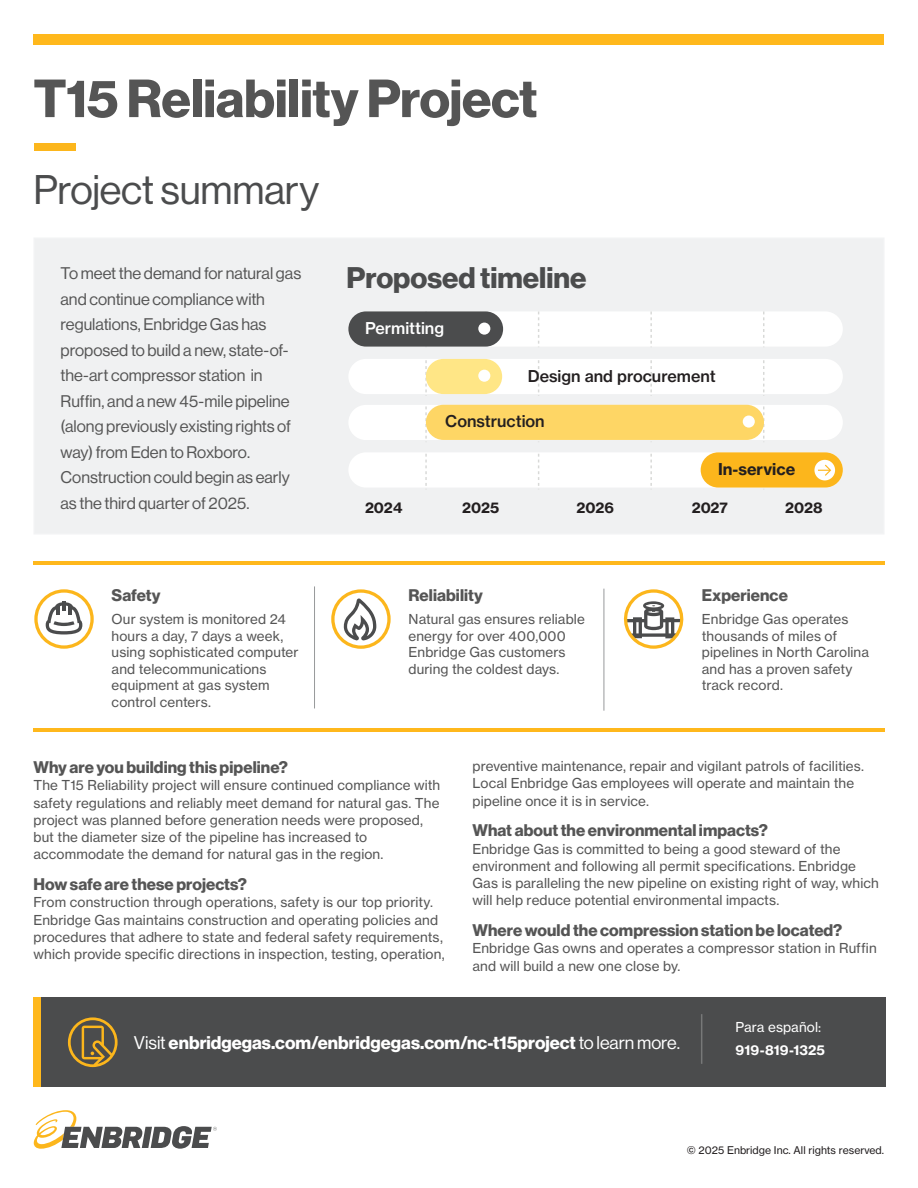
<style>
.page{position:relative;width:918px;height:1188px;background:#fff}
.page>*{position:absolute;margin:0;border:0;box-sizing:border-box;transform-origin:0 0}
.t1{font:52.5px "N Haas Grotesk DS Std 75 Bd";letter-spacing:-.005em;color:#555}
.t2{font:52.5px "N Haas Grotesk DS Std 75 Bd";color:#fcb61c}
.t3{font:40.5px "N Haas Grotesk DS Std 55 Rg";letter-spacing:-.005em;color:#4b4c4d}
.t4{font:29.25px "N Haas Grotesk DS Std 75 Bd";color:#4b4c4d}
.t5{font:18px "N Haas Grotesk DS Std 75 Bd";color:#fff}
.t6{font:16.5px/25.5px "N Haas Grotesk DS Std 55 Rg";color:#555}
.t7{font:16.5px "N Haas Grotesk DS Std 75 Bd";letter-spacing:.005em;color:#555}
.t8{font:16.5px "N Haas Grotesk DS Pro 75 Bd";letter-spacing:.005em;color:#555}
.t9{font:16.05px "N Haas Grotesk TX Std 65 Md";color:#231f20}
.t10{font:16.05px "N Haas Grotesk TX Std 65 Md";color:#fff}
.t11{font:16.05px "N Haas Grotesk TX Std 75 Bd";color:#231f20}
.t12{font:14.55px "N Haas Grotesk TX Std 75 Bd";color:#231f20}
.t13{font:13.5px/17.2px "N Haas Grotesk TX Std 55 Rg";letter-spacing:.01em;color:#555}
.t14{font:13.5px "N Haas Grotesk TX Std 55 Rg";letter-spacing:.01em;color:#fff}
.t15{font:13.5px "N Haas Grotesk TX Std 75 Bd";letter-spacing:.005em;color:#fff}
.t16{font:10.5px "N Haas Grotesk TX Std 55 Rg";color:#231f20}
.s1{font-family:"N Haas Grotesk DS Std 55 Rg"}
</style>
<div class="page">
<div style="left:33px;top:238px;width:852px;height:297px;background:#f0f1f2"></div>
<hr style="left:33px;top:562px;width:852px;height:3px;background:#ffb81c">
<hr style="left:33px;top:728px;width:852px;height:3px;background:#ffb81c">
<svg style="left:34px;top:1110px;width:183px;height:39px"></svg>
<svg style="left:624px;top:589px;width:59px;height:60px"></svg>
<svg style="left:331px;top:589px;width:60px;height:60px"></svg>
<svg style="left:34px;top:589px;width:60px;height:60px"></svg>
<hr style="left:314px;top:586px;width:1px;height:122px;background:#97999b">
<hr style="left:604px;top:589px;width:1px;height:122px;background:#97999b">
<div style="left:34px;top:34px;width:850px;height:11px;background:#ffb81c"></div>
<div style="left:348px;top:311px;width:495px;height:36px;background:#fff;border-radius:18px"></div>
<div style="left:348px;top:359px;width:495px;height:35px;background:#fff;border-radius:18px"></div>
<div style="left:348px;top:405px;width:495px;height:35px;background:#fff;border-radius:18px"></div>
<div style="left:348px;top:452px;width:495px;height:36px;background:#fff;border-radius:18px"></div>
<svg style="left:538px;top:312px;width:1px;height:35px"></svg>
<svg style="left:650px;top:312px;width:2px;height:35px"></svg>
<svg style="left:763px;top:312px;width:1px;height:35px"></svg>
<svg style="left:425px;top:360px;width:2px;height:36px"></svg>
<svg style="left:538px;top:360px;width:1px;height:36px"></svg>
<svg style="left:650px;top:360px;width:2px;height:36px"></svg>
<svg style="left:763px;top:360px;width:1px;height:36px"></svg>
<svg style="left:425px;top:406px;width:2px;height:33px"></svg>
<svg style="left:763px;top:406px;width:1px;height:36px"></svg>
<svg style="left:425px;top:454px;width:2px;height:32px"></svg>
<svg style="left:538px;top:454px;width:1px;height:32px"></svg>
<svg style="left:650px;top:454px;width:2px;height:32px"></svg>
<div style="left:348px;top:311px;width:155px;height:36px;background:#4b4c4d;border-radius:18px"></div>
<div style="left:478px;top:323px;width:12px;height:12px;background:#fff;border-radius:50%"></div>
<div style="left:426px;top:359px;width:76px;height:35px;background:#ffe686;border-radius:18px"></div>
<div style="left:478px;top:370px;width:12px;height:12px;background:#fff;border-radius:50%"></div>
<div style="left:426px;top:405px;width:338px;height:35px;background:#fed665;border-radius:18px"></div>
<div style="left:743px;top:416px;width:12px;height:12px;background:#fff;border-radius:50%"></div>
<div style="left:701px;top:452px;width:142px;height:36px;background:#fcb61c;border-radius:18px"></div>
<div style="left:814px;top:460px;width:21px;height:20px;background:#fff;border-radius:50%"></div>
<svg style="left:818px;top:465px;width:13px;height:11px"></svg>
<div style="left:33px;top:997px;width:853px;height:89px;background:#4b4c4d"></div>
<svg style="left:68px;top:1017px;width:50px;height:50px"></svg>
<div style="left:33px;top:997px;width:8px;height:89px;background:#ffb81c"></div>
<hr style="left:701px;top:1014px;width:1px;height:50px;background:#fff">
<h1 class="t1" style="left:33px;top:68px;width:505px">T15 Reliability Project</h1>
<h1 class="t2" style="left:29px;top:111px;width:54px">—</h1>
<h2 class="t3" style="left:33px;top:167px;width:287px">Project summary</h2>
<p class="t6" style="left:60px;top:261px;width:242px">To meet the demand for natural gas and continue compliance with regulations, Enbridge Gas has proposed to build a new, state-of&shy;the-art compressor station in<br>Ruffin, and a new 45-mile pipeline (along previously existing rights of way) from Eden to Roxboro.<br>Construction could begin as early as the third quarter of 2025.</p>
<h3 class="t4" style="left:346px;top:261px;width:242px">Proposed timeline</h3>
<p class="t10" style="left:365px;top:318px;width:81px">Permitting</p>
<p class="t9" style="left:528px;top:366px;width:189px">Design and procurement</p>
<p class="t12" style="left:365px;top:498px;width:39px">2024</p>
<p class="t9" style="left:445px;top:412px;width:101px">Construction</p>
<p class="t11" style="left:718px;top:459px;width:79px">In-service</p>
<p class="t12" style="left:462px;top:498px;width:39px">2025</p>
<p class="t12" style="left:576px;top:498px;width:39px">2026</p>
<p class="t12" style="left:692px;top:498px;width:38px">2027</p>
<p class="t12" style="left:785px;top:498px;width:39px">2028</p>
<p class="t7" style="left:112px;top:585px;width:50px">Safety</p>
<p class="t13" style="left:112px;top:611px;width:189px;line-height:16.5px">Our system is monitored 24 hours a day, 7 days a week, using sophisticated computer and telecommunications equipment at gas system control centers.</p>
<p class="t7" style="left:409px;top:585px;width:76px">Reliability</p>
<p class="t13" style="left:409px;top:611px;width:178px;line-height:16.5px">Natural gas ensures reliable energy for over 400,000<br>Enbridge Gas customers during the coldest days.</p>
<p class="t7" style="left:702px;top:585px;width:88px">Experience</p>
<p class="t13" style="left:702px;top:611px;width:169px;line-height:16.5px">Enbridge Gas operates thousands of miles of pipelines in North Carolina and has a proven safety track record.</p>
<p class="t7" style="left:33px;top:758px;width:256px">Why are you building this pipeline?</p>
<p class="t13" style="left:33px;top:777px;width:408px">The T15 Reliability project will ensure continued compliance with safety regulations and reliably meet demand for natural gas. The project was planned before generation needs were proposed, but the diameter size of the pipeline has increased to accommodate the demand for natural gas in the region.</p>
<p class="t7" style="left:33px;top:875px;width:215px">How safe are these projects?</p>
<p class="t13" style="left:33px;top:894px;width:413px">From construction through operations, safety is our top priority.<br>Enbridge Gas maintains construction and operating policies and procedures that adhere to state and federal safety requirements, which provide specific directions in inspection, testing, operation,</p>
<p class="t13" style="left:472px;top:757px;width:393px">preventive maintenance, repair and vigilant patrols of facilities.<br>Local Enbridge Gas employees will operate and maintain the pipeline once it is in service.</p>
<p class="t7" style="left:472px;top:821px;width:297px">What about the environmental impacts?</p>
<p class="t13" style="left:472px;top:840px;width:408px">Enbridge Gas is committed to being a good steward of the environment and following all permit specifications. Enbridge Gas is paralleling the new pipeline on existing right of way, which will help reduce potential environmental impacts.</p>
<p class="t8" style="left:472px;top:921px;width:371px">Where would the compression station be located?</p>
<p class="t13" style="left:472px;top:940px;width:406px">Enbridge Gas owns and operates a compressor station in Ruffin and will build a new one close by.</p>
<h3 class="t5" style="left:134px;top:1032px;width:548px"><span class="s1">Visit</span> enbridgegas.com/enbridgegas.com/nc-t15project <span class="s1">to learn more.</span></h3>
<p class="t14" style="left:735px;top:1019px;width:87px">Para español:</p>
<p class="t15" style="left:735px;top:1041px;width:91px">919-819-1325</p>
<p class="t16" style="left:687px;top:1144px;width:199px">© 2025 Enbridge Inc. All rights reserved.</p>
</div>
